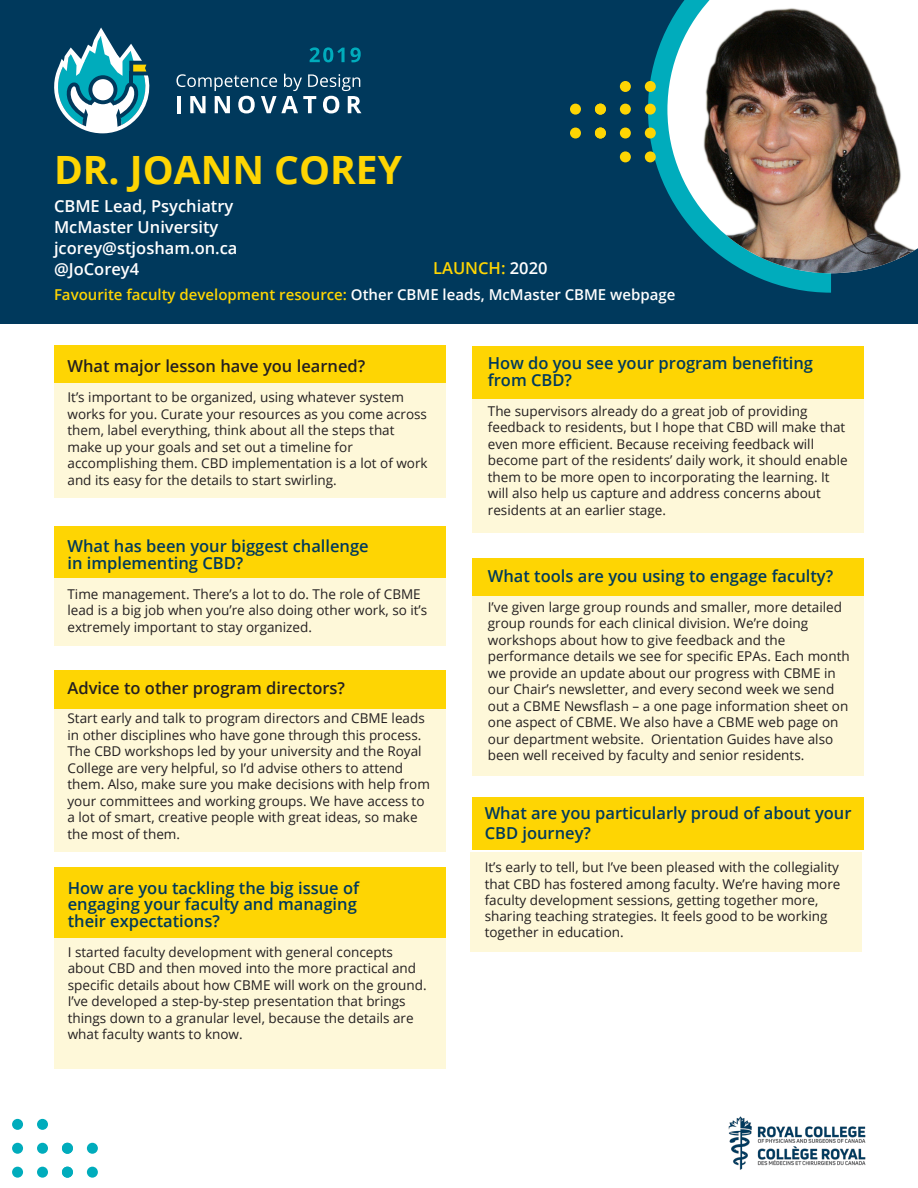
<style>
.page{position:relative;width:918px;height:1188px;background:#fff}
.page>*{position:absolute;margin:0;border:0;box-sizing:border-box;transform-origin:0 0}
.Name{font:700 39px "Open Sans";color:#fed503}
.body{font:600 16.5px/16.5px "Open Sans";color:#00395c}
.Question2{font:600 16.5px/16.5px "Open Sans";color:#00395c}
.Name-2{font:600 16.5px/21px "Open Sans";color:#fff}
.body-2{font:600 16.5px "Open Sans";color:#231f20}
.t1{font:600 16.5px/19.8px "Open Sans";color:#00395d}
.Launch_2019{font:600 16.5px "Open Sans";color:#fed503}
.Fav_Tool{font:600 15px "Open Sans";color:#fed503}
.body-3{font:13.5px/16.5px "Open Sans";color:#231f20}
.t2{font:13.5px/16.2px "Open Sans";color:#221e1f}
.s1{color:#fff}
.s2{font-style:inherit}
</style>
<div class="page">
<img style="left:728px;top:1116px;width:138px;height:54px">
<div style="left:37px;top:1167px;width:11px;height:11px;background:#00acbc;border-radius:50%"></div>
<div style="left:12px;top:1167px;width:11px;height:11px;background:#00acbc;border-radius:50%"></div>
<div style="left:37px;top:1143px;width:11px;height:11px;background:#00acbc;border-radius:50%"></div>
<div style="left:87px;top:1167px;width:11px;height:11px;background:#00acbc;border-radius:50%"></div>
<div style="left:62px;top:1167px;width:11px;height:11px;background:#00acbc;border-radius:50%"></div>
<div style="left:87px;top:1143px;width:11px;height:11px;background:#00acbc;border-radius:50%"></div>
<div style="left:62px;top:1143px;width:11px;height:11px;background:#00acbc;border-radius:50%"></div>
<div style="left:12px;top:1143px;width:11px;height:11px;background:#00acbc;border-radius:50%"></div>
<div style="left:37px;top:1119px;width:11px;height:11px;background:#00acbc;border-radius:50%"></div>
<div style="left:12px;top:1119px;width:11px;height:11px;background:#00acbc;border-radius:50%"></div>
<div style="left:0;top:0;width:918px;height:324px;background:#00395c"></div>
<svg style="left:648px;top:28px;width:183px;height:265px"></svg>
<svg style="left:176px;top:74px;width:185px;height:39px"></svg>
<svg style="left:310px;top:47px;width:51px;height:15px"></svg>
<svg style="left:54px;top:28px;width:96px;height:105px"></svg>
<div style="left:620px;top:104px;width:11px;height:11px;background:#fed503;border-radius:50%"></div>
<div style="left:645px;top:104px;width:11px;height:11px;background:#fed503;border-radius:50%"></div>
<div style="left:620px;top:81px;width:11px;height:11px;background:#fed503;border-radius:50%"></div>
<div style="left:645px;top:81px;width:11px;height:11px;background:#fed503;border-radius:50%"></div>
<div style="left:620px;top:128px;width:11px;height:11px;background:#fed503;border-radius:50%"></div>
<div style="left:570px;top:104px;width:11px;height:11px;background:#fed503;border-radius:50%"></div>
<div style="left:595px;top:104px;width:11px;height:11px;background:#fed503;border-radius:50%"></div>
<div style="left:570px;top:128px;width:11px;height:11px;background:#fed503;border-radius:50%"></div>
<div style="left:595px;top:128px;width:11px;height:11px;background:#fed503;border-radius:50%"></div>
<div style="left:645px;top:128px;width:11px;height:11px;background:#fed503;border-radius:50%"></div>
<div style="left:620px;top:151px;width:11px;height:11px;background:#fed503;border-radius:50%"></div>
<div style="left:645px;top:151px;width:11px;height:11px;background:#fed503;border-radius:50%"></div>
<img style="left:667px;top:0;width:251px;height:273px">
<div style="left:54px;top:379px;width:392px;height:119px;background:#fef8d9"></div>
<div style="left:54px;top:694px;width:392px;height:158px;background:#fef8d9"></div>
<div style="left:470px;top:852px;width:392px;height:100px;background:#fef8d9"></div>
<div style="left:472px;top:563px;width:392px;height:213px;background:#fef8d9"></div>
<div style="left:54px;top:904px;width:392px;height:165px;background:#fef8d9"></div>
<div style="left:54px;top:563px;width:392px;height:82px;background:#fef8d9"></div>
<div style="left:472px;top:388px;width:392px;height:144px;background:#fef8d9"></div>
<div style="left:54px;top:346px;width:392px;height:37px;background:#fed503"></div>
<div style="left:54px;top:671px;width:392px;height:38px;background:#fed503"></div>
<div style="left:472px;top:797px;width:392px;height:53px;background:#fed503"></div>
<div style="left:472px;top:558px;width:392px;height:38px;background:#fed503"></div>
<div style="left:54px;top:526px;width:392px;height:51px;background:#fed503"></div>
<div style="left:472px;top:346px;width:392px;height:53px;background:#fed503"></div>
<div style="left:54px;top:867px;width:392px;height:70px;background:#fed503"></div>
<p class="Name" style="left:54px;top:143px;width:350px">DR. JOANN COREY</p>
<p class="Name-2" style="left:54px;top:195px;width:185px">CBME Lead, Psychiatry<br>McMaster University jcorey@stjosham.on.ca @JoCorey4</p>
<p class="Launch_2019" style="left:433px;top:257px;width:116px">LAUNCH: <span class="s1">2020</span></p>
<p class="Fav_Tool" style="left:54px;top:284px;width:623px">Favourite faculty development resource: <span class="s1">Other CBME leads, McMaster CBME webpage</span></p>
<p class="body-2" style="left:68px;top:355px;width:299px">What major lesson have you learned?</p>
<p class="body-3" style="left:68px;top:389px;width:362px"><span class="s2">I</span>t’s important to be organized, using whatever system works for you. Curate your resources as you come across them, label everything, think about all the steps that make up your goals and set out a timeline for accomplishing them. CBD implementation is a lot of work and its easy for the details to start swirling.</p>
<p class="body" style="left:68px;top:538px;width:303px">What has been your biggest challenge in implementing CBD?</p>
<p class="body-3" style="left:68px;top:585px;width:361px">Time management. There’s a lot to do. The role of CBME lead is a big job when you’re also doing other work, so it’s extremely important to stay organized.</p>
<p class="body-2" style="left:68px;top:677px;width:279px">Advice to other program directors?</p>
<p class="body-3" style="left:68px;top:710px;width:364px">Start early and talk to program directors and CBME leads in other disciplines who have gone through this process.<br>The CBD workshops led by your university and the Royal College are very helpful, so I’d advise others to attend them. Also, make sure you make decisions with help from your committees and working groups. We have access to a lot of smart, creative people with great ideas, so make the most of them.</p>
<p class="Question2" style="left:68px;top:879px;width:293px">How are you tackling the big issue of engaging your faculty and managing their expectations?</p>
<p class="body-3" style="left:68px;top:943px;width:361px">I started faculty development with general concepts about CBD and then moved into the more practical and specific details about how CBME will work on the ground.<br>I’ve developed a step-by-step presentation that brings things down to a granular level, because the details are what faculty wants to know.</p>
<p class="body" style="left:488px;top:355px;width:327px">How do you see your program bene<span class="s2">fi</span>ting from CBD?</p>
<p class="body-3" style="left:488px;top:402px;width:361px">The supervisors already do a great job of providing feedback to residents, but I hope that CBD will make that even more efficient. Because receiving feedback will become part of the residents’ daily work, it should enable them to be more open to incorporating the learning. It will also help us capture and address concerns about residents at an earlier stage.</p>
<p class="body" style="left:488px;top:567px;width:347px">What tools are you using to engage faculty?</p>
<p class="body-3" style="left:488px;top:598px;width:363px">I’ve given large group rounds and smaller, more detailed group rounds for each clinical division. We’re doing workshops about how to give feedback and the performance details we see for specific EPAs. Each month we provide an update about our progress with CBME in our Chair’s newsletter, and every second week we send out a CBME Newsflash – a one page information sheet on one aspect of CBME. We also have a CBME web page on our department website. Orientation Guides have also been well received by faculty and senior residents.</p>
<p class="t1" style="left:485px;top:803px;width:368px">What are you particularly proud of about your<br>CBD journey?</p>
<p class="t2" style="left:485px;top:859px;width:357px">It’s early to tell, but I’ve been pleased with the collegiality that CBD has fostered among faculty. We’re having more faculty development sessions, getting together more, sharing teaching strategies. It feels good to be working together in education.</p>
</div>
